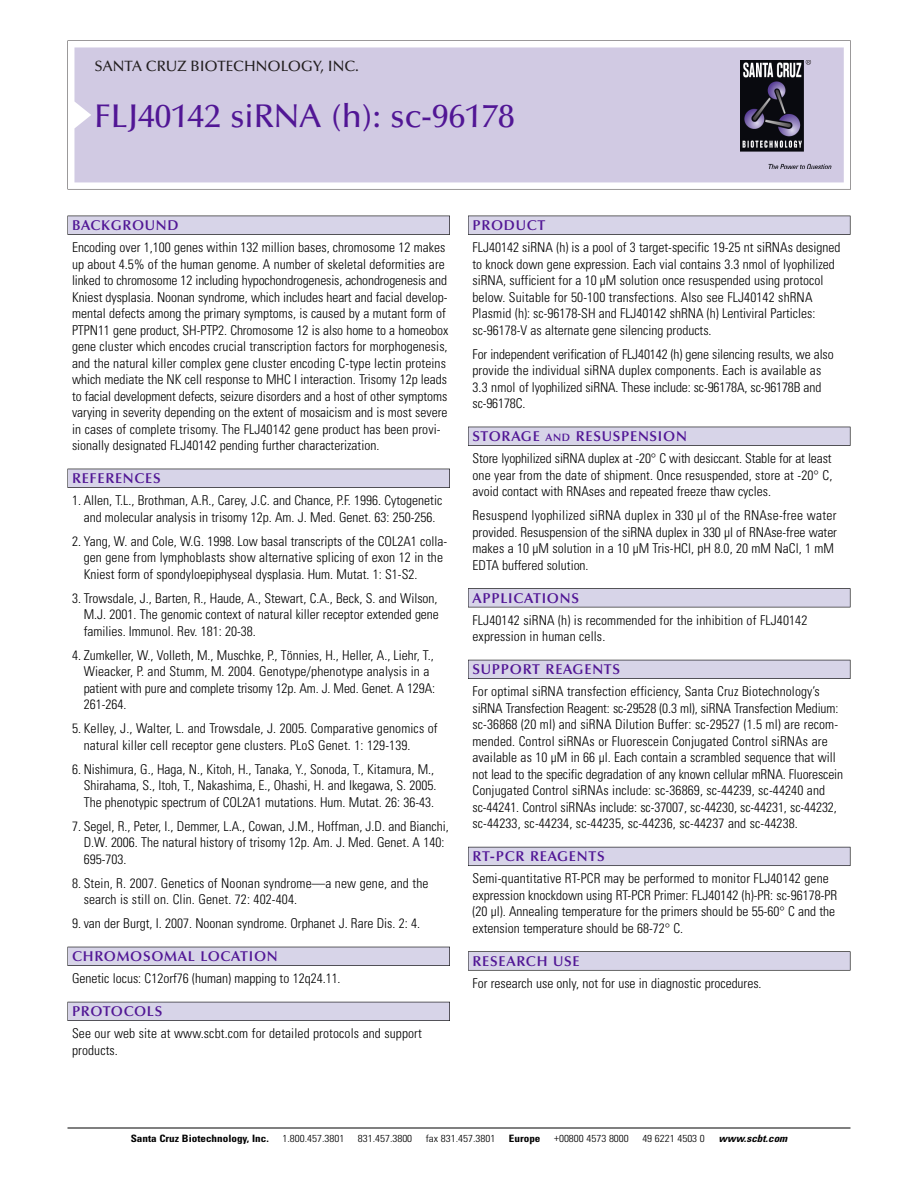
<style>
.page{position:relative;width:918px;height:1188px;background:#fff}
.page>*{position:absolute;margin:0;border:0;box-sizing:border-box;transform-origin:0 0}
.t1{font:500 33px "Optima";color:#511695}
.t2{font:500 15px "Optima";color:#231f20}
.t3{font:600 14.25px "Optima";letter-spacing:.05em;color:#511695}
.t4{font:300 condensed 13.5px/16.5px "Univers";color:#000}
.t5{font:300 condensed 10.2px "Univers";color:#000;scale:1.1 1}
.t6{font:700 condensed 10.2px "Univers";color:#000;scale:1.1 1}
.t7{font:italic 700 condensed 10.2px "Univers";color:#000;scale:1.1 1}
.s1{font-size:10.65px}
</style>
<div class="page">
<svg style="left:74px;top:41px;width:777px;height:148px"></svg>
<div style="left:74px;top:47px;width:770px;height:135px;background:#d1cae3"></div>
<img style="left:741px;top:60px;width:90px;height:108px">
<div style="left:68px;top:216px;width:382px;height:19px;background:#535256"></div>
<div style="left:68px;top:216px;width:381px;height:18px;background:#d7d4e8"></div>
<div style="left:68px;top:469px;width:382px;height:19px;background:#525156"></div>
<div style="left:68px;top:469px;width:381px;height:18px;background:#d7d4e8"></div>
<div style="left:68px;top:947px;width:382px;height:19px;background:#515057"></div>
<div style="left:68px;top:947px;width:381px;height:18px;background:#d7d4e8"></div>
<div style="left:68px;top:1002px;width:382px;height:19px;background:#535259"></div>
<div style="left:68px;top:1002px;width:381px;height:18px;background:#d7d4e8"></div>
<div style="left:468px;top:216px;width:382px;height:19px;background:#535256"></div>
<div style="left:468px;top:216px;width:382px;height:18px;background:#d7d4e8"></div>
<div style="left:468px;top:427px;width:382px;height:19px;background:#525156"></div>
<div style="left:468px;top:427px;width:382px;height:18px;background:#d7d4e8"></div>
<div style="left:468px;top:588px;width:382px;height:19px;background:#545357"></div>
<div style="left:468px;top:589px;width:382px;height:18px;background:#d7d4e8"></div>
<div style="left:468px;top:660px;width:382px;height:19px;background:#535259"></div>
<div style="left:468px;top:660px;width:382px;height:18px;background:#d7d4e8"></div>
<div style="left:468px;top:847px;width:382px;height:19px;background:#595860"></div>
<div style="left:468px;top:847px;width:382px;height:18px;background:#d7d4e8"></div>
<div style="left:468px;top:951px;width:382px;height:20px;background:#676767"></div>
<div style="left:468px;top:952px;width:382px;height:18px;background:#d7d4e8"></div>
<hr style="left:68px;top:1128px;width:782px;height:1px;background:#000">
<p class="t2" style="left:94px;top:60px;width:266px">SANTA CRUZ BIOTECHNOLOGY, INC.</p>
<p class="t1" style="left:94px;top:102px;width:422px">FLJ40142 siRNA (h): sc-96178</p>
<p class="t3" style="left:72px;top:219px;width:108px">BACKGROUND</p>
<p class="t4" style="left:72px;top:240px;width:378px">Encoding over 1,100 genes within 132 million bases, chromosome 12 makes up about 4.5% of the human genome. A number of skeletal deformities are linked to chromosome 12 including hypochondrogenesis, achondrogenesis and Kniest dysplasia. Noonan syndrome, which includes heart and facial develop&shy;mental defects among the primary symptoms, is caused by a mutant form of PTPN11 gene product, SH-PTP2. Chromosome 12 is also home to a homeobox gene cluster which encodes crucial transcription factors for morphogenesis, and the natural killer complex gene cluster encoding C-type lectin proteins which mediate the NK cell response to MHC I interaction. Trisomy 12p leads to facial development defects, seizure disorders and a host of other symptoms varying in severity depending on the extent of mosaicism and is most severe in cases of complete trisomy. The FLJ40142 gene product has been provi&shy;sionally designated FLJ40142 pending further characterization.</p>
<p class="t3" style="left:72px;top:472px;width:90px">REFERENCES</p>
<p class="t4" style="left:72px;top:493px;width:372px;text-align:center">1. Allen, T.L., Brothman, A.R., Carey, J.C. and Chance, P.F. 1996. Cytogenetic and molecular analysis in trisomy 12p. Am. J. Med. Genet. 63: 250-256.</p>
<p class="t4" style="left:84px;top:534px;width:365px;text-indent:-12px">2. Yang, W. and Cole, W.G. 1998. Low basal transcripts of the COL2A1 colla&shy;gen gene from lymphoblasts show alternative splicing of exon 12 in the<br>Kniest form of spondyloepiphyseal dysplasia. Hum. Mutat. 1: S1-S2.</p>
<p class="t4" style="left:84px;top:591px;width:357px;text-align:justify;text-indent:-12px">3. Trowsdale, J., Barten, R., Haude, A., Stewart, C.A., Beck, S. and Wilson, M.J. 2001. The genomic context of natural killer receptor extended gene families. Immunol. Rev. 181: 20-38.</p>
<p class="t4" style="left:84px;top:648px;width:353px;text-indent:-12px">4. Zumkeller, W., Volleth, M., Muschke, P., Tönnies, H., Heller, A., Liehr, T., Wieacker, P. and Stumm, M. 2004. Genotype/phenotype analysis in a patient with pure and complete trisomy 12p. Am. J. Med. Genet. A 129A:<br>261-264.</p>
<p class="t4" style="left:84px;top:721px;width:355px;text-indent:-12px">5. Kelley, J., Walter, L. and Trowsdale, J. 2005. Comparative genomics of natural killer cell receptor gene clusters. PLoS Genet. 1: 129-139.</p>
<p class="t4" style="left:84px;top:762px;width:354px;text-indent:-12px">6. Nishimura, G., Haga, N., Kitoh, H., Tanaka, Y., Sonoda, T., Kitamura, M.,<br>Shirahama, S., Itoh, T., Nakashima, E., Ohashi, H. and Ikegawa, S. 2005.<br>The phenotypic spectrum of COL2A1 mutations. Hum. Mutat. 26: 36-43.</p>
<p class="t4" style="left:84px;top:819px;width:366px;text-indent:-12px">7. Segel, R., Peter, I., Demmer, L.A., Cowan, J.M., Hoffman, J.D. and Bianchi,<br>D.W. 2006. The natural history of trisomy 12p. Am. J. Med. Genet. A 140:<br>695-703.</p>
<p class="t4" style="left:84px;top:876px;width:346px;text-indent:-12px">8. Stein, R. 2007. Genetics of Noonan syndrome—a new gene, and the search is still on. Clin. Genet. 72: 402-404.</p>
<p class="t4" style="left:72px;top:916px;width:350px">9. van der Burgt, I. 2007. Noonan syndrome. Orphanet J. Rare Dis. 2: 4.</p>
<p class="t3" style="left:72px;top:950px;width:207px">CHROMOSOMAL LOCATION</p>
<p class="t4" style="left:72px;top:972px;width:270px">Genetic locus: C12orf76 (human) mapping to 12q24.11.</p>
<p class="t3" style="left:72px;top:1005px;width:92px">PROTOCOLS</p>
<p class="t4" style="left:72px;top:1027px;width:351px">See our web site at www.scbt.com for detailed protocols and support products.</p>
<p class="t3" style="left:473px;top:219px;width:74px">PRODUCT</p>
<p class="t4" style="left:473px;top:240px;width:369px">FLJ40142 siRNA (h) is a pool of 3 target-specific 19-25 nt siRNAs designed to knock down gene expression. Each vial contains 3.3 nmol of lyophilized siRNA, sufficient for a 10 µM solution once resuspended using protocol below. Suitable for 50-100 transfections. Also see FLJ40142 shRNA Plasmid (h): sc-96178-SH and FLJ40142 shRNA (h) Lentiviral Particles: sc-96178-V as alternate gene silencing products.</p>
<p class="t4" style="left:473px;top:347px;width:363px">For independent verification of FLJ40142 (h) gene silencing results, we also provide the individual siRNA duplex components. Each is available as 3.3 nmol of lyophilized siRNA. These include: sc-96178A, sc-96178B and sc-96178C.</p>
<p class="t3" style="left:473px;top:430px;width:216px">STORAGE <span class="s1">AND</span> RESUSPENSION</p>
<p class="t4" style="left:473px;top:451px;width:361px;text-align:justify">Store lyophilized siRNA duplex at -20° C with desiccant. Stable for at least one year from the date of shipment. Once resuspended, store at -20° C, avoid contact with RNAses and repeated freeze thaw cycles.</p>
<p class="t4" style="left:473px;top:508px;width:366px">Resuspend lyophilized siRNA duplex in 330 µl of the RNAse-free water provided. Resuspension of the siRNA duplex in 330 µl of RNAse-free water makes a 10 µM solution in a 10 µM Tris-HCl, pH 8.0, 20 mM NaCl, 1 mM EDTA buffered solution.</p>
<p class="t3" style="left:473px;top:592px;width:108px">APPLICATIONS</p>
<p class="t4" style="left:473px;top:613px;width:336px">FLJ40142 siRNA (h) is recommended for the inhibition of FLJ40142 expression in human cells.</p>
<p class="t3" style="left:473px;top:663px;width:149px">SUPPORT REAGENTS</p>
<p class="t4" style="left:473px;top:685px;width:372px">For optimal siRNA transfection efficiency, Santa Cruz Biotechnology’s siRNA Transfection Reagent: sc-29528 (0.3 ml), siRNA Transfection Medium: sc-36868 (20 ml) and siRNA Dilution Buffer: sc-29527 (1.5 ml) are recom&shy;mended. Control siRNAs or Fluorescein Conjugated Control siRNAs are available as 10 µM in 66 µl. Each contain a scrambled sequence that will not lead to the specific degradation of any known cellular mRNA. Fluorescein Conjugated Control siRNAs include: sc-36869, sc-44239, sc-44240 and sc-44241. Control siRNAs include: sc-37007, sc-44230, sc-44231, sc-44232, sc-44233, sc-44234, sc-44235, sc-44236, sc-44237 and sc-44238.</p>
<p class="t3" style="left:473px;top:850px;width:134px">RT-PCR REAGENTS</p>
<p class="t4" style="left:473px;top:872px;width:366px">Semi-quantitative RT-PCR may be performed to monitor FLJ40142 gene expression knockdown using RT-PCR Primer: FLJ40142 (h)-PR: sc-96178-PR (20 µl). Annealing temperature for the primers should be 55-60° C and the extension temperature should be 68-72° C.</p>
<p class="t3" style="left:473px;top:955px;width:109px">RESEARCH USE</p>
<p class="t4" style="left:473px;top:976px;width:291px">For research use only, not for use in diagnostic procedures.</p>
<p class="t6" style="left:131px;top:1135px;width:127px">Santa Cruz Biotechnology, Inc.</p>
<p class="t5" style="left:282px;top:1135px;width:58px">1.800.457.3801</p>
<p class="t5" style="left:358px;top:1135px;width:51px">831.457.3800</p>
<p class="t5" style="left:426px;top:1135px;width:65px">fax 831.457.3801</p>
<p class="t6" style="left:509px;top:1135px;width:30px">Europe</p>
<p class="t5" style="left:554px;top:1135px;width:69px">+00800 4573 8000</p>
<p class="t5" style="left:642px;top:1135px;width:58px">49 6221 4503 0</p>
<p class="t7" style="left:719px;top:1135px;width:66px">www.scbt.com</p>
</div>
